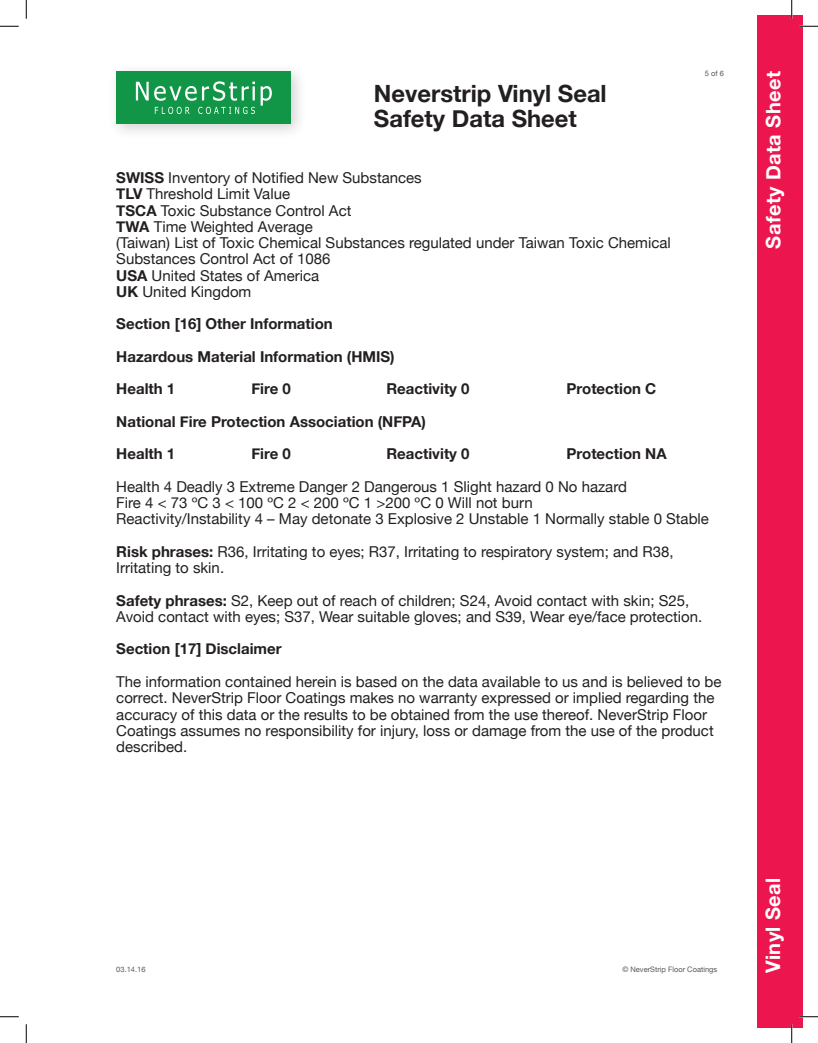
<style>
.page{position:relative;width:818px;height:1043px;background:#fff}
.page>*{position:absolute;margin:0;border:0;box-sizing:border-box;transform-origin:0 0}
.t1{font:700 23.75px/25px "Helvetica Neue";color:#231f20}
.t2{font:700 20px "Helvetica Neue";letter-spacing:.02em;color:#fff}
.t3{font:15px/16.2px "Helvetica Neue";color:#231f20}
.t4{font:700 15px/32.5px "Helvetica Neue";color:#231f20}
.t5{font:7.5px "Helvetica Neue";color:#58595b}
.s1{font-weight:700}
</style>
<div class="page">
<div style="left:758px;top:15px;width:44px;height:1013px;background:#ed154d"></div>
<div style="left:108px;top:63px;width:199px;height:77px;background:#231f20;opacity:.2"></div>
<div style="left:116px;top:71px;width:174px;height:53px;background:#119547"></div>
<svg style="left:136px;top:81px;width:136px;height:33px"></svg>
<svg style="left:0;top:25px;width:19px;height:2px"></svg>
<svg style="left:799px;top:25px;width:19px;height:2px"></svg>
<svg style="left:0;top:1016px;width:19px;height:1px"></svg>
<svg style="left:799px;top:1015px;width:19px;height:2px"></svg>
<svg style="left:25px;top:0;width:2px;height:19px"></svg>
<svg style="left:25px;top:1024px;width:2px;height:18px"></svg>
<svg style="left:790px;top:0;width:2px;height:19px"></svg>
<svg style="left:790px;top:1024px;width:2px;height:18px"></svg>
<h1 class="t1" style="left:374px;top:81px;width:234px">Neverstrip Vinyl Seal<br>Safety Data Sheet</h1>
<p class="t5" style="left:705px;top:68px;width:21px">5 of 6</p>
<p class="t3" style="left:116px;top:170px;width:556px"><span class="s1">SWISS</span> Inventory of Notified New Substances<br><span class="s1">TLV</span> Threshold Limit Value<br><span class="s1">TSCA</span> Toxic Substance Control Act<br><span class="s1">TWA</span> Time Weighted Average<br>(Taiwan) List of Toxic Chemical Substances regulated under Taiwan Toxic Chemical Substances Control Act of 1086<br><span class="s1">USA</span> United States of America<br><span class="s1">UK</span> United Kingdom</p>
<p class="t4" style="left:116px;top:308px;width:280px">Section [16] Other Information<br>Hazardous Material Information (HMIS)<br>Health 1</p>
<p class="t4" style="left:251px;top:373px;width:41px">Fire 0</p>
<p class="t4" style="left:386px;top:373px;width:85px">Reactivity 0</p>
<p class="t4" style="left:566px;top:373px;width:91px">Protection C</p>
<p class="t4" style="left:116px;top:406px;width:311px">National Fire Protection Association (NFPA)<br>Health 1</p>
<p class="t4" style="left:251px;top:438px;width:41px">Fire 0</p>
<p class="t4" style="left:386px;top:438px;width:85px">Reactivity 0</p>
<p class="t4" style="left:566px;top:438px;width:102px">Protection NA</p>
<p class="t3" style="left:116px;top:479px;width:594px">Health 4 Deadly 3 Extreme Danger 2 Dangerous 1 Slight hazard 0 No hazard<br>Fire 4 &lt; 73 ºC 3 &lt; 100 ºC 2 &lt; 200 ºC 1 &gt;200 ºC 0 Will not burn<br>Reactivity/Instability 4 – May detonate 3 Explosive 2 Unstable 1 Normally stable 0 Stable</p>
<p class="t3" style="left:116px;top:544px;width:559px"><span class="s1">Risk phrases:</span> R36, Irritating to eyes; R37, Irritating to respiratory system; and R38,<br>Irritating to skin.</p>
<p class="t3" style="left:116px;top:593px;width:587px"><span class="s1">Safety phrases:</span> S2, Keep out of reach of children; S24, Avoid contact with skin; S25,<br>Avoid contact with eyes; S37, Wear suitable gloves; and S39, Wear eye/face protection.</p>
<p class="t4" style="left:116px;top:633px;width:167px">Section [17] Disclaimer</p>
<p class="t3" style="left:116px;top:674px;width:606px">The information contained herein is based on the data available to us and is believed to be correct. NeverStrip Floor Coatings makes no warranty expressed or implied regarding the accuracy of this data or the results to be obtained from the use thereof. NeverStrip Floor Coatings assumes no responsibility for injury, loss or damage from the use of the product described.</p>
<h2 class="t2" style="left:757px;top:248px;width:179px;rotate:-90deg">Safety Data Sheet</h2>
<p class="t5" style="left:116px;top:963px;width:31px">03.14.16</p>
<p class="t5" style="left:622px;top:963px;width:96px">© NeverStrip Floor Coatings</p>
<h2 class="t2" style="left:757px;top:972px;width:97px;rotate:-90deg">Vinyl Seal</h2>
</div>
